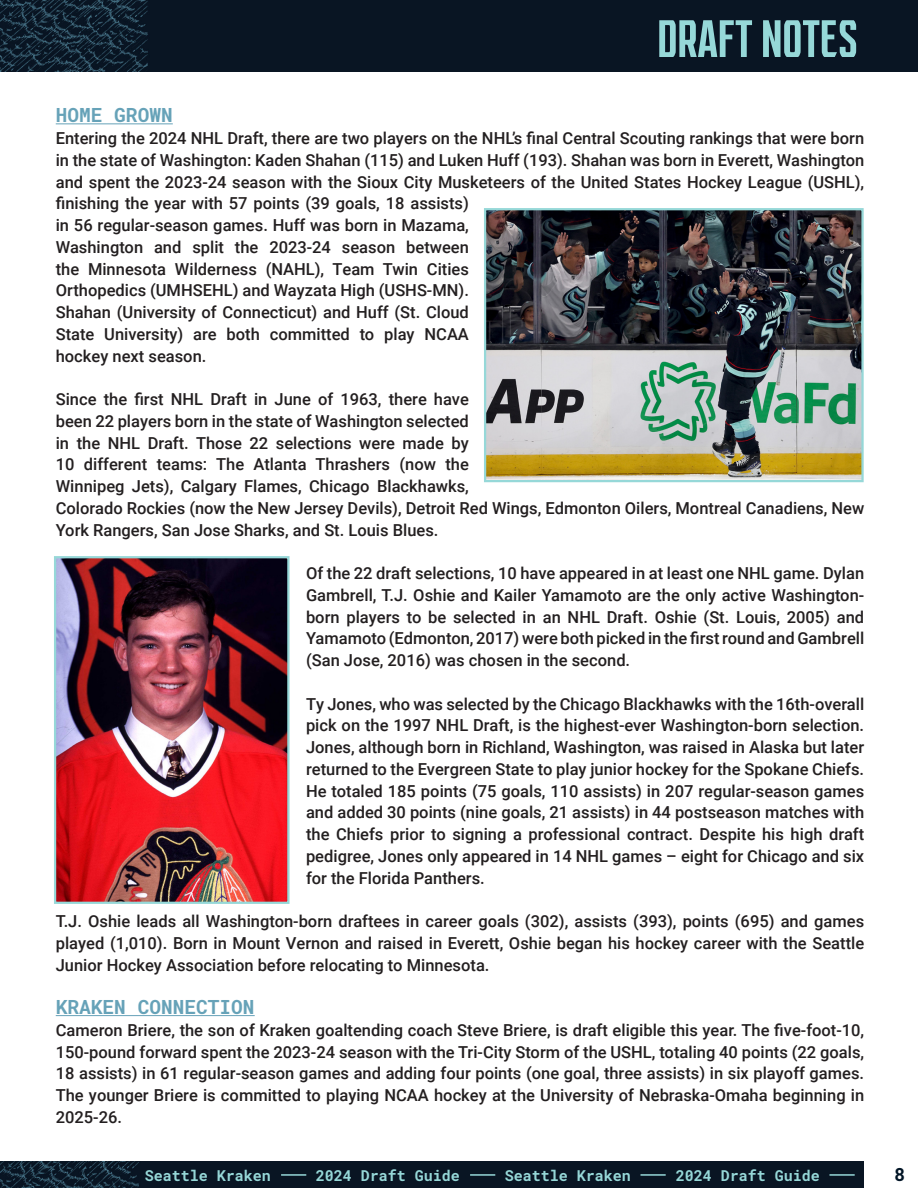
<style>
.page{position:relative;width:918px;height:1188px;background:#fff}
.page>*{position:absolute;margin:0;border:0;box-sizing:border-box;transform-origin:0 0}
.t1{font:condensed 52.5px "Kraken Display BG";color:#96d8d8}
.t2{font:700 19.5px "Roboto Mono";color:#66a2b8}
.t3{font:700 18px "Roboto Mono";color:#001425}
.t4{font:500 16.5px/21.8px "Roboto";color:#231f20;text-align:justify}
.t5{font:700 15px "Roboto Mono";color:#96d8d8}
</style>
<div class="page">
<img style="left:0;top:0;width:918px;height:72px">
<img style="left:0;top:1161px;width:864px;height:27px">
<hr style="left:281px;top:1174px;width:25px;height:2px;background:#96d8d8">
<hr style="left:470px;top:1174px;width:25px;height:2px;background:#96d8d8">
<hr style="left:640px;top:1174px;width:26px;height:2px;background:#96d8d8">
<hr style="left:830px;top:1174px;width:25px;height:2px;background:#96d8d8">
<hr style="left:56px;top:123px;width:117px;height:1px;background:#66a2b8">
<hr style="left:56px;top:1015px;width:199px;height:1px;background:#66a2b8">
<img style="left:487px;top:211px;width:374px;height:268px">
<div style="left:484px;top:208px;width:380px;height:274px;border:2px solid #96d8d8"></div>
<img style="left:57px;top:559px;width:230px;height:342px">
<div style="left:54px;top:556px;width:236px;height:348px;border:2px solid #96d8d8"></div>
<p class="t1" style="left:657px;top:12px;width:198px">DRAFT NOTES</p>
<p class="t2" style="left:56px;top:102px;width:118px">HOME GROWN</p>
<p class="t4" style="left:56px;top:127px;width:810px;text-align:left">Entering the 2024 NHL Draft, there are two players on the NHL’s final Central Scouting rankings that were born in the state of Washington: Kaden Shahan (115) and Luken Huff (193). Shahan was born in Everett, Washington and spent the 2023-24 season with the Sioux City Musketeers of the United States Hockey League (USHL), finishing the year with 57 points (39 goals, 18 assists)<br>in 56 regular-season games. Huff was born in Mazama,<br>Washington and split the 2023-24 season between<br>the Minnesota Wilderness (NAHL), Team Twin Cities<br>Orthopedics (UMHSEHL) and Wayzata High (USHS-MN).<br>Shahan (University of Connecticut) and Huff (St. Cloud<br>State University) are both committed to play NCAA<br>hockey next season.</p>
<p class="t4" style="left:56px;top:388px;width:810px;text-align:left">Since the first NHL Draft in June of 1963, there have<br>been 22 players born in the state of Washington selected<br>in the NHL Draft. Those 22 selections were made by<br>10 different teams: The Atlanta Thrashers (now the<br>Winnipeg Jets), Calgary Flames, Chicago Blackhawks,<br>Colorado Rockies (now the New Jersey Devils), Detroit Red Wings, Edmonton Oilers, Montreal Canadiens, New York Rangers, San Jose Sharks, and St. Louis Blues.</p>
<p class="t4" style="left:306px;top:562px;width:560px">Of the 22 draft selections, 10 have appeared in at least one NHL game. Dylan Gambrell, T.J. Oshie and Kailer Yamamoto are the only active Washington&shy;born players to be selected in an NHL Draft. Oshie (St. Louis, 2005) and Yamamoto (Edmonton, 2017) were both picked in the first round and Gambrell (San Jose, 2016) was chosen in the second.</p>
<p class="t4" style="left:306px;top:692px;width:560px">Ty Jones, who was selected by the Chicago Blackhawks with the 16th-overall pick on the 1997 NHL Draft, is the highest-ever Washington-born selection.<br>Jones, although born in Richland, Washington, was raised in Alaska but later returned to the Evergreen State to play junior hockey for the Spokane Chiefs.<br>He totaled 185 points (75 goals, 110 assists) in 207 regular-season games and added 30 points (nine goals, 21 assists) in 44 postseason matches with the Chiefs prior to signing a professional contract. Despite his high draft pedigree, Jones only appeared in 14 NHL games – eight for Chicago and six for the Florida Panthers.</p>
<p class="t4" style="left:56px;top:910px;width:810px">T.J. Oshie leads all Washington-born draftees in career goals (302), assists (393), points (695) and games played (1,010). Born in Mount Vernon and raised in Everett, Oshie began his hockey career with the Seattle Junior Hockey Association before relocating to Minnesota.</p>
<p class="t2" style="left:56px;top:993px;width:200px">KRAKEN CONNECTION</p>
<p class="t4" style="left:56px;top:1019px;width:810px">Cameron Briere, the son of Kraken goaltending coach Steve Briere, is draft eligible this year. The five-foot-10, 150-pound forward spent the 2023-24 season with the Tri-City Storm of the USHL, totaling 40 points (22 goals, 18 assists) in 61 regular-season games and adding four points (one goal, three assists) in six playoff games.<br>The younger Briere is committed to playing NCAA hockey at the University of Nebraska-Omaha beginning in 2025-26.</p>
<p class="t5" style="left:145px;top:1165px;width:128px">Seattle Kraken</p>
<p class="t5" style="left:316px;top:1165px;width:146px">2024 Draft Guide</p>
<p class="t5" style="left:505px;top:1165px;width:128px">Seattle Kraken</p>
<p class="t5" style="left:676px;top:1165px;width:145px">2024 Draft Guide</p>
<p class="t3" style="left:895px;top:1161px;width:12px">8</p>
</div>
